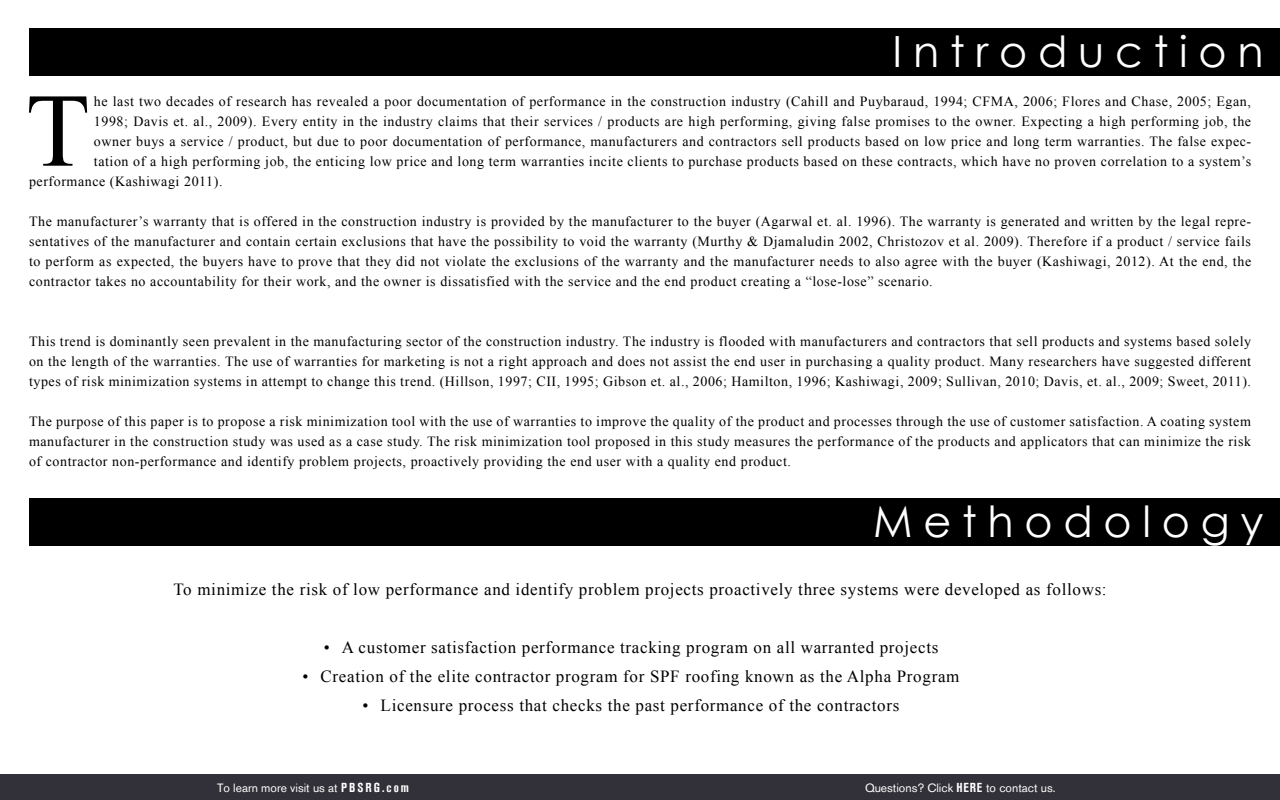
<style>
.page{position:relative;width:1280px;height:800px;background:#fff}
.page>*{position:absolute;margin:0;border:0;box-sizing:border-box;transform-origin:0 0}
.t1{font:104.6px "Times New Roman";color:#000}
.t2{font:43px "Century Gothic";letter-spacing:.25em;color:#fff}
.t3{font:17px "Times New Roman";letter-spacing:.04em;color:#000}
.t4{font:14px/20px "Times New Roman";letter-spacing:.04em;color:#000;text-align:justify}
.t5{font:12px "Akzidenz Grotesk BE";color:#fff}
.s1{font-weight:700;font-stretch:condensed;font-size:13px}
</style>
<div class="page">
<div style="left:0;top:774px;width:1280px;height:26px;background:#323038"></div>
<div style="left:29px;top:29px;width:1251px;height:47px;background:#000"></div>
<div style="left:29px;top:499px;width:1251px;height:47px;background:#000"></div>
<h2 class="t2" style="left:893px;top:22px;width:372px">Introduction</h2>
<h1 class="t1" style="left:26px;top:57px;width:65px">T</h1>
<p class="t4" style="left:94px;top:91px;width:1159px">he last two decades of research has revealed a poor documentation of performance in the construction industry (Cahill and Puybaraud, 1994; CFMA, 2006; Flores and Chase, 2005; Egan,</p>
<p class="t4" style="left:94px;top:111px;width:1159px">1998; Davis et. al., 2009). Every entity in the industry claims that their services / products are high performing, giving false promises to the owner. Expecting a high performing job, the</p>
<p class="t4" style="left:94px;top:131px;width:1159px">owner buys a service / product, but due to poor documentation of performance, manufacturers and contractors sell products based on low price and long term warranties. The false expec-</p>
<p class="t4" style="left:94px;top:151px;width:1159px">tation of a high performing job, the enticing low price and long term warranties incite clients to purchase products based on these contracts, which have no proven correlation to a system’s</p>
<p class="t4" style="left:29px;top:171px;width:195px">performance (Kashiwagi 2011).</p>
<p class="t4" style="left:29px;top:211px;width:1224px">The manufacturer’s warranty that is offered in the construction industry is provided by the manufacturer to the buyer (Agarwal et. al. 1996). The warranty is generated and written by the legal repre&shy;sentatives of the manufacturer and contain certain exclusions that have the possibility to void the warranty (Murthy &amp; Djamaludin 2002, Christozov et al. 2009). Therefore if a product / service fails to perform as expected, the buyers have to prove that they did not violate the exclusions of the warranty and the manufacturer needs to also agree with the buyer (Kashiwagi, 2012). At the end, the contractor takes no accountability for their work, and the owner is dissatisfied with the service and the end product creating a “lose-lose” scenario.</p>
<p class="t4" style="left:29px;top:331px;width:1224px">This trend is dominantly seen prevalent in the manufacturing sector of the construction industry. The industry is flooded with manufacturers and contractors that sell products and systems based solely on the length of the warranties. The use of warranties for marketing is not a right approach and does not assist the end user in purchasing a quality product. Many researchers have suggested different types of risk minimization systems in attempt to change this trend. (Hillson, 1997; CII, 1995; Gibson et. al., 2006; Hamilton, 1996; Kashiwagi, 2009; Sullivan, 2010; Davis, et. al., 2009; Sweet, 2011).</p>
<p class="t4" style="left:29px;top:411px;width:1224px">The purpose of this paper is to propose a risk minimization tool with the use of warranties to improve the quality of the product and processes through the use of customer satisfaction. A coating system manufacturer in the construction study was used as a case study. The risk minimization tool proposed in this study measures the performance of the products and applicators that can minimize the risk of contractor non-performance and identify problem projects, proactively providing the end user with a quality end product.</p>
<h2 class="t2" style="left:873px;top:491px;width:392px">Methodology</h2>
<p class="t3" style="left:173px;top:577px;width:935px">To minimize the risk of low performance and identify problem projects proactively three systems were developed as follows:</p>
<p class="t3" style="left:324px;top:635px;width:616px">• A customer satisfaction performance tracking program on all warranted projects</p>
<p class="t3" style="left:303px;top:664px;width:658px">• Creation of the elite contractor program for SPF roofing known as the Alpha Program</p>
<p class="t3" style="left:363px;top:693px;width:538px">• Licensure process that checks the past performance of the contractors</p>
<p class="t5" style="left:217px;top:780px;width:194px">To learn more visit us at <span class="s1">P B S R G . c o m</span></p>
<p class="t5" style="left:865px;top:780px;width:192px">Questions? Click <span class="s1">HERE</span> to contact us.</p>
</div>
